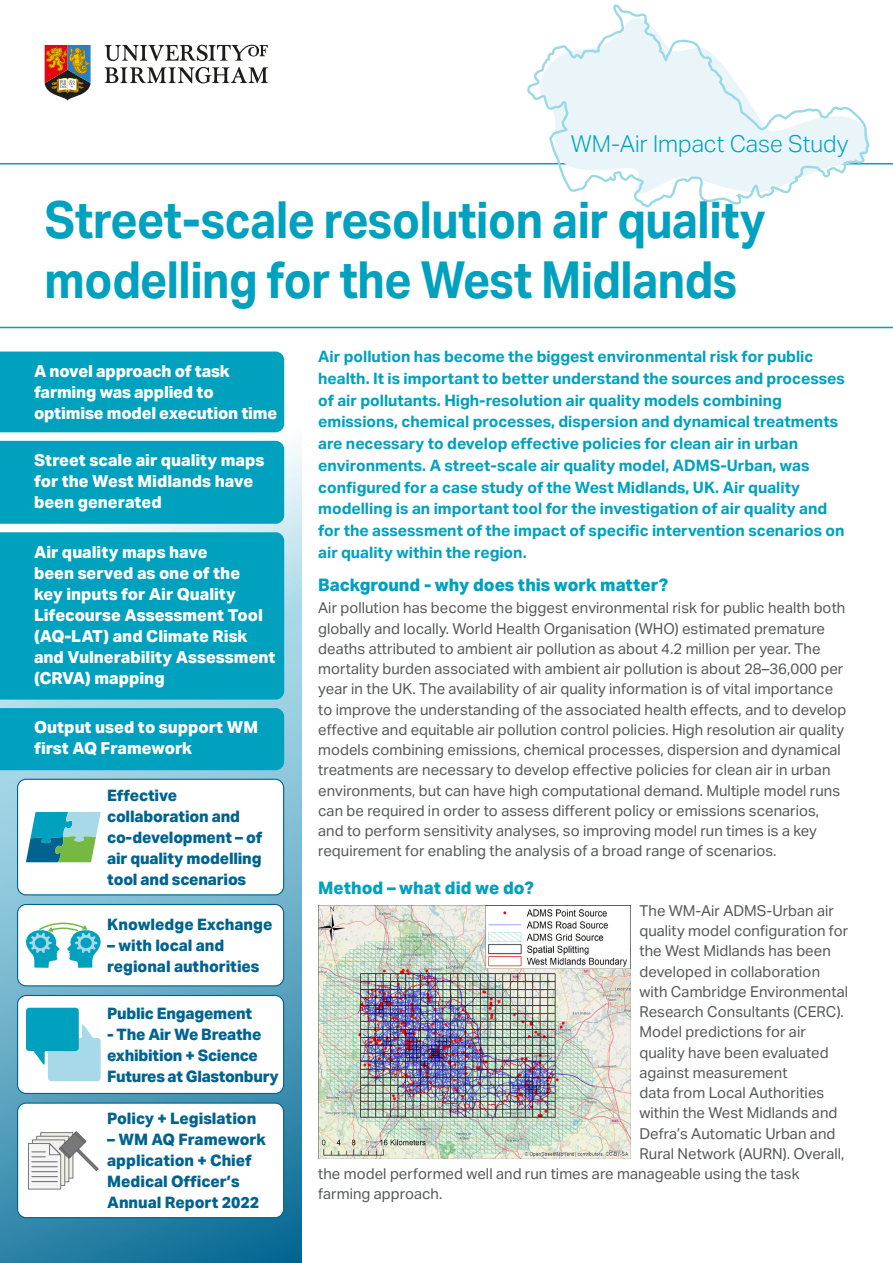
<style>
.page{position:relative;width:893px;height:1263px;background:#fff}
.page>*{position:absolute;margin:0;border:0;box-sizing:border-box;transform-origin:0 0}
.t1{font:700 51px/60px "Aktiv Grotesk";letter-spacing:-.01em;color:#00a1bf;scale:.9 1}
.t2{font:300 23.25px "Aktiv Grotesk";color:#00a1bf}
.t3{font:800 17.25px "Aktiv Grotesk";color:#00a1bf}
.Impacts_Page_1{font:800 16.5px/21px "Aktiv Grotesk";color:#fff}
.Summary{font:700 15.75px/21.8px "Aktiv Grotesk";color:#00a1bf}
.t4{font:800 15.75px/21px "Aktiv Grotesk";letter-spacing:-.01em;color:#00638f}
.Body_-_final_para_in_section{font:15px/20.2px "Aktiv Grotesk";color:#57585a}
.Body{font:15px "Aktiv Grotesk";color:#57585a}
</style>
<div class="page">
<svg style="left:0;top:358px;width:301px;height:905px;background:#70aec7"></svg>
<svg style="left:105px;top:45px;width:163px;height:16px"></svg>
<svg style="left:105px;top:67px;width:163px;height:16px"></svg>
<svg style="left:45px;top:45px;width:46px;height:55px;background:#997356"></svg>
<hr style="left:0;top:163px;width:893px;height:1px;background:#00a1bf">
<hr style="left:0;top:327px;width:893px;height:1px;background:#00a1bf">
<div style="left:0;top:351px;width:284px;height:81px;background:#00a1bf"></div>
<div style="left:0;top:441px;width:284px;height:83px;background:#00a1bf"></div>
<div style="left:0;top:532px;width:284px;height:168px;background:#00a1bf"></div>
<div style="left:0;top:708px;width:284px;height:62px;background:#00a1bf"></div>
<div style="left:18px;top:779px;width:266px;height:116px;background:#fff;border-radius:9px"></div>
<div style="left:17px;top:779px;width:267px;height:116px;border:1px solid #00638f;border-radius:9px"></div>
<svg style="left:26px;top:812px;width:75px;height:50px;background:#60b3ac"></svg>
<svg style="left:527px;top:4px;width:342px;height:203px"></svg>
<div style="left:18px;top:904px;width:266px;height:82px;background:#fff;border-radius:9px"></div>
<div style="left:17px;top:904px;width:267px;height:82px;border:1px solid #00638f;border-radius:9px"></div>
<svg style="left:26px;top:922px;width:75px;height:46px"></svg>
<div style="left:18px;top:995px;width:266px;height:98px;background:#fff;border-radius:9px"></div>
<div style="left:17px;top:995px;width:267px;height:99px;border:1px solid #00638f;border-radius:9px"></div>
<svg style="left:26px;top:1008px;width:75px;height:73px"></svg>
<div style="left:18px;top:1103px;width:266px;height:114px;background:#fff;border-radius:9px"></div>
<div style="left:17px;top:1102px;width:267px;height:116px;border:1px solid #00638f;border-radius:9px"></div>
<svg style="left:28px;top:1131px;width:71px;height:59px"></svg>
<img style="left:318px;top:905px;width:313px;height:254px">
<p class="t2" style="left:571px;top:130px;width:279px">WM-Air Impact Case Study</p>
<p class="t1" style="left:45px;top:190px;width:803px">Street-scale resolution air quality modelling for the West Midlands</p>
<p class="Impacts_Page_1" style="left:34px;top:361px;width:245px">A novel approach of task farming was applied to optimise model execution time</p>
<p class="Impacts_Page_1" style="left:34px;top:450px;width:232px">Street scale air quality maps for the West Midlands have been generated</p>
<p class="Impacts_Page_1" style="left:34px;top:541px;width:243px">Air quality maps have<br>been served as one of the<br>key inputs for Air Quality<br>Lifecourse Assessment Tool (AQ-LAT) and Climate Risk and Vulnerability Assessment (CRVA) mapping</p>
<p class="Impacts_Page_1" style="left:34px;top:717px;width:226px">Output used to support WM first AQ Framework</p>
<p class="t4" style="left:107px;top:785px;width:156px">Effective collaboration and co-development – of air quality modelling tool and scenarios</p>
<p class="t4" style="left:107px;top:914px;width:167px">Knowledge Exchange</p>
<p class="t4" style="left:107px;top:935px;width:154px">– with local and regional authorities</p>
<p class="t4" style="left:107px;top:1003px;width:147px">Public Engagement</p>
<p class="t4" style="left:107px;top:1024px;width:173px">- The Air We Breathe exhibition + Science<br>Futures at Glastonbury</p>
<p class="t4" style="left:107px;top:1108px;width:151px">Policy + Legislation</p>
<p class="t4" style="left:107px;top:1129px;width:160px">– WM AQ Framework application + Chief<br>Medical Officer’s<br>Annual Report 2022</p>
<p class="Summary" style="left:318px;top:346px;width:528px">Air pollution has become the biggest environmental risk for public health. It is important to better understand the sources and processes of air pollutants. High-resolution air quality models combining emissions, chemical processes, dispersion and dynamical treatments are necessary to develop effective policies for clean air in urban environments. A street-scale air quality model, ADMS-Urban, was configured for a case study of the West Midlands, UK. Air quality modelling is an important tool for the investigation of air quality and for the assessment of the impact of specific intervention scenarios on air quality within the region.</p>
<p class="t3" style="left:318px;top:575px;width:352px">Background - why does this work matter?</p>
<p class="Body_-_final_para_in_section" style="left:318px;top:598px;width:530px">Air pollution has become the biggest environmental risk for public health both globally and locally. World Health Organisation (WHO) estimated premature deaths attributed to ambient air pollution as about 4.2 million per year. The mortality burden associated with ambient air pollution is about 28–36,000 per year in the UK. The availability of air quality information is of vital importance to improve the understanding of the associated health effects, and to develop effective and equitable air pollution control policies. High resolution air quality models combining emissions, chemical processes, dispersion and dynamical treatments are necessary to develop effective policies for clean air in urban environments, but can have high computational demand. Multiple model runs can be required in order to assess different policy or emissions scenarios, and to perform sensitivity analyses, so improving model run times is a key requirement for enabling the analysis of a broad range of scenarios.</p>
<p class="t3" style="left:318px;top:877px;width:217px">Method – what did we do?</p>
<p class="Body" style="left:639px;top:902px;width:196px">The WM-Air ADMS-Urban air</p>
<p class="Body" style="left:639px;top:922px;width:210px">quality model configuration for</p>
<p class="Body" style="left:639px;top:942px;width:193px">the West Midlands has been</p>
<p class="Body" style="left:639px;top:963px;width:182px">developed in collaboration</p>
<p class="Body" style="left:639px;top:983px;width:210px">with Cambridge Environmental</p>
<p class="Body" style="left:639px;top:1003px;width:206px">Research Consultants (CERC).</p>
<p class="Body" style="left:639px;top:1023px;width:168px">Model predictions for air</p>
<p class="Body" style="left:639px;top:1044px;width:191px">quality have been evaluated</p>
<p class="Body" style="left:639px;top:1064px;width:150px">against measurement</p>
<p class="Body" style="left:639px;top:1084px;width:186px">data from Local Authorities</p>
<p class="Body" style="left:639px;top:1104px;width:200px">within the West Midlands and</p>
<p class="Body" style="left:639px;top:1125px;width:198px">Defra’s Automatic Urban and</p>
<p class="Body" style="left:639px;top:1145px;width:207px">Rural Network (AURN). Overall,</p>
<p class="Body" style="left:318px;top:1165px;width:483px">the model performed well and run times are manageable using the task</p>
<p class="Body" style="left:318px;top:1185px;width:126px">farming approach.</p>
</div>
